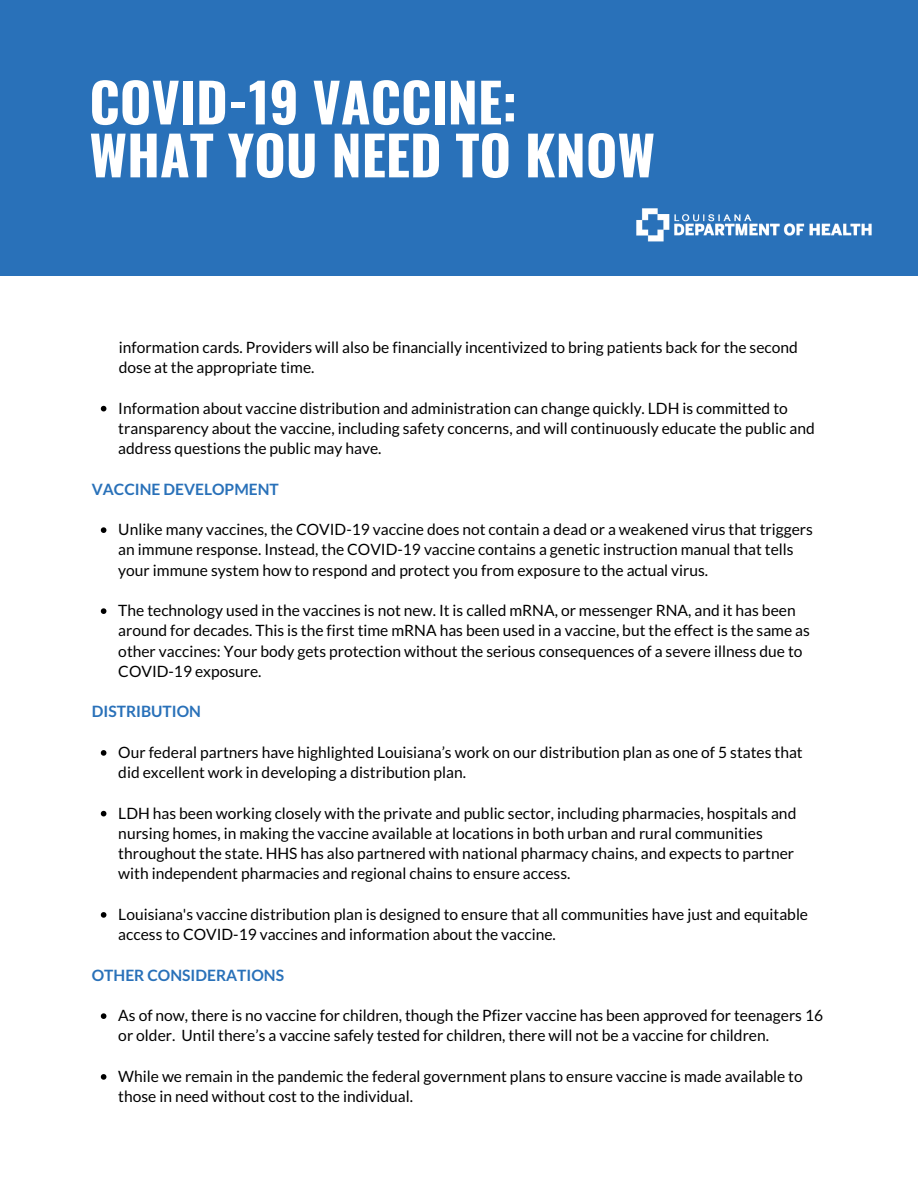
<style>
.page{position:relative;width:918px;height:1188px;background:#fff}
.page>*{position:absolute;margin:0;border:0;box-sizing:border-box;transform-origin:0 0}
.t1{font:700 54px "Oswald";color:#fff}
.t2{font:15.6px/20.2px "Lato";color:#000}
.t3{font:700 15.6px "Lato";color:#2971b9}
</style>
<div class="page">
<div style="left:0;top:0;width:918px;height:276px;background:#2971b9"></div>
<svg style="left:101px;top:406px;width:5px;height:5px"></svg>
<svg style="left:101px;top:527px;width:5px;height:6px"></svg>
<svg style="left:101px;top:608px;width:5px;height:6px"></svg>
<svg style="left:101px;top:750px;width:5px;height:6px"></svg>
<svg style="left:101px;top:811px;width:5px;height:5px"></svg>
<svg style="left:101px;top:912px;width:5px;height:6px"></svg>
<svg style="left:101px;top:1013px;width:5px;height:6px"></svg>
<svg style="left:101px;top:1074px;width:5px;height:6px"></svg>
<img style="left:636px;top:208px;width:236px;height:34px">
<p class="t1" style="left:89px;top:60px;width:429px">COVID-19 VACCINE:</p>
<p class="t1" style="left:89px;top:113px;width:567px">WHAT YOU NEED TO KNOW</p>
<p class="t2" style="left:119px;top:337px;width:680px">information cards. Providers will also be financially incentivized to bring patients back for the second</p>
<p class="t2" style="left:119px;top:357px;width:197px">dose at the appropriate time.</p>
<p class="t2" style="left:118px;top:398px;width:698px">Information about vaccine distribution and administration can change quickly. LDH is committed to transparency about the vaccine, including safety concerns, and will continuously educate the public and address questions the public may have.</p>
<p class="t3" style="left:92px;top:479px;width:189px">VACCINE DEVELOPMENT</p>
<p class="t2" style="left:118px;top:519px;width:696px">Unlike many vaccines, the COVID-19 vaccine does not contain a dead or a weakened virus that triggers an immune response. Instead, the COVID-19 vaccine contains a genetic instruction manual that tells your immune system how to respond and protect you from exposure to the actual virus.</p>
<p class="t2" style="left:118px;top:600px;width:693px">The technology used in the vaccines is not new. It is called mRNA, or messenger RNA, and it has been around for decades. This is the first time mRNA has been used in a vaccine, but the effect is the same as other vaccines: Your body gets protection without the serious consequences of a severe illness due to COVID-19 exposure.</p>
<p class="t3" style="left:92px;top:702px;width:111px">DISTRIBUTION</p>
<p class="t2" style="left:118px;top:742px;width:686px">Our federal partners have highlighted Louisiana’s work on our distribution plan as one of 5 states that did excellent work in developing a distribution plan.</p>
<p class="t2" style="left:118px;top:803px;width:680px">LDH has been working closely with the private and public sector, including pharmacies, hospitals and nursing homes, in making the vaccine available at locations in both urban and rural communities throughout the state. HHS has also partnered with national pharmacy chains, and expects to partner with independent pharmacies and regional chains to ensure access.</p>
<p class="t2" style="left:118px;top:904px;width:691px">Louisiana's vaccine distribution plan is designed to ensure that all communities have just and equitable access to COVID-19 vaccines and information about the vaccine.</p>
<p class="t3" style="left:92px;top:965px;width:194px">OTHER CONSIDERATIONS</p>
<p class="t2" style="left:118px;top:1005px;width:706px">As of now, there is no vaccine for children, though the Pfizer vaccine has been approved for teenagers 16 or older. Until there’s a vaccine safely tested for children, there will not be a vaccine for children.</p>
<p class="t2" style="left:118px;top:1066px;width:686px">While we remain in the pandemic the federal government plans to ensure vaccine is made available to those in need without cost to the individual.</p>
</div>
